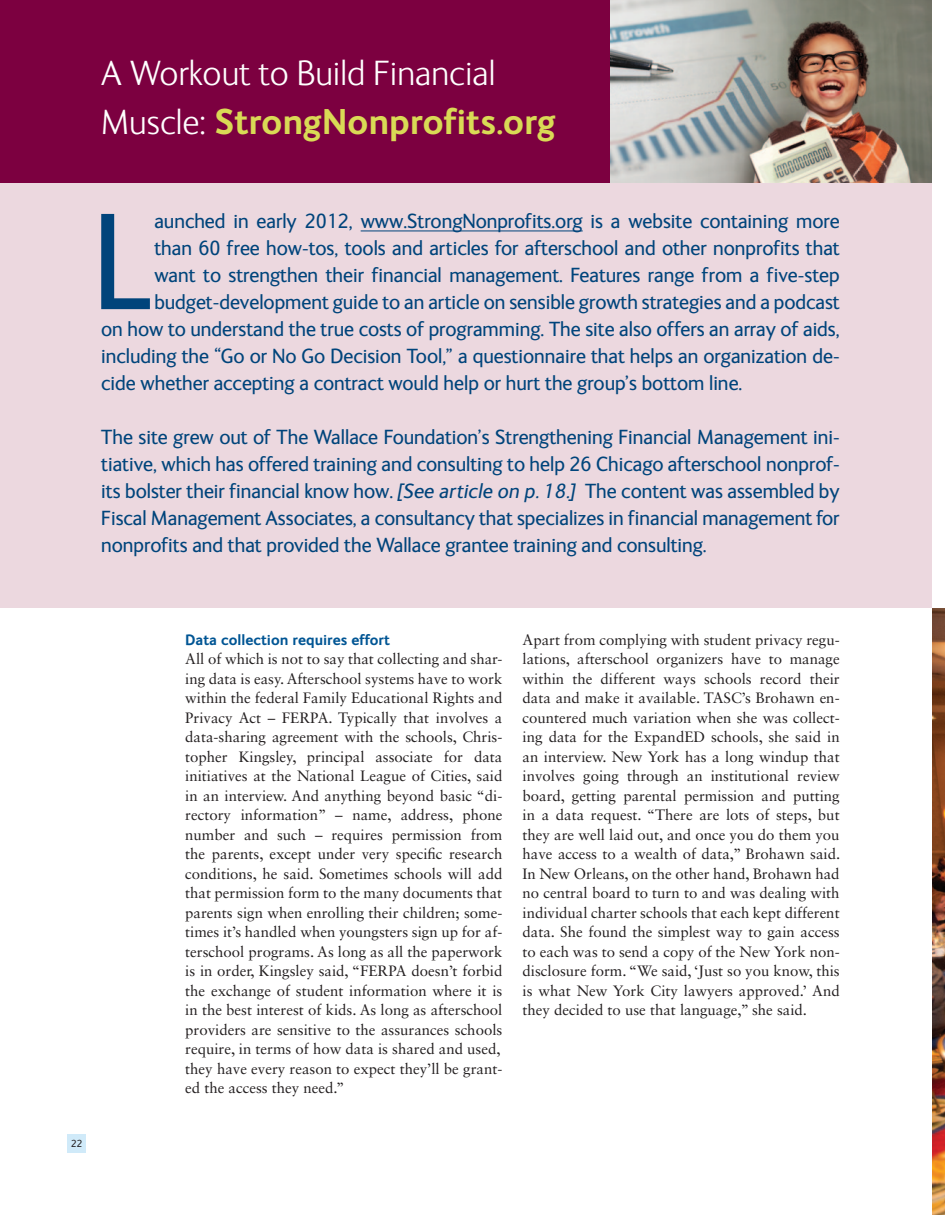
<style>
.page{position:relative;width:945px;height:1215px;background:#fff}
.page>*{position:absolute;margin:0;border:0;box-sizing:border-box;transform-origin:0 0}
.t1{font:140.7px "FS Ingrid";color:#00447b}
.t2{font:300 36px/48.8px "FS Ingrid";color:#fff}
.t3{font:21px/27px "FS Ingrid";color:#00447b;text-align:justify}
.Body_Text{font:15px/19.5px "Sabon LT Std";color:#231f20;text-align:justify}
.Sub_head{font:700 15px "FS Ingrid";color:#005594}
.t4{font:10.5px "FS Ingrid";color:#231f20}
.s1{font-weight:700;color:#d9da55}
.s2{font-style:italic}
</style>
<div class="page">
<div style="left:68px;top:1134px;width:18px;height:19px;background:#d0eaf9"></div>
<img style="left:932px;top:608px;width:13px;height:607px">
<div style="left:0;top:182px;width:932px;height:426px;background:#ecd8df"></div>
<div style="left:0;top:0;width:932px;height:182px;background:#7c0040"></div>
<img style="left:611px;top:0;width:320px;height:182px">
<hr style="left:361px;top:231px;width:222px;height:1px;background:#00447b">
<p class="t2" style="left:101px;top:49px;width:456px">A Workout to Build Financial<br>Muscle: <span class="s1">StrongNonprofits.org</span></p>
<p class="t1" style="left:93px;top:188px;width:59px">L</p>
<p class="t3" style="left:154px;top:208px;width:687px">aunched in early 2012, www.StrongNonprofits.org is a website containing more</p>
<p class="t3" style="left:154px;top:235px;width:687px">than 60 free how-tos, tools and articles for afterschool and other nonprofits that</p>
<p class="t3" style="left:154px;top:262px;width:687px">want to strengthen their financial management. Features range from a five-step</p>
<p class="t3" style="left:154px;top:289px;width:687px">budget-development guide to an article on sensible growth strategies and a podcast</p>
<p class="t3" style="left:101px;top:316px;width:740px">on how to understand the true costs of programming. The site also offers an array of aids,</p>
<p class="t3" style="left:101px;top:343px;width:740px">including the “Go or No Go Decision Tool,” a questionnaire that helps an organization de-</p>
<p class="t3" style="left:101px;top:370px;width:643px">cide whether accepting a contract would help or hurt the group’s bottom line.</p>
<p class="t3" style="left:101px;top:424px;width:740px">The site grew out of The Wallace Foundation’s Strengthening Financial Management ini&shy;tiative, which has offered training and consulting to help 26 Chicago afterschool nonprof&shy;its bolster their financial know how. <span class="s2">[See article on p. 18.]</span> The content was assembled by Fiscal Management Associates, a consultancy that specializes in financial management for nonprofits and that provided the Wallace grantee training and consulting.</p>
<p class="t4" style="left:71px;top:1138px;width:13px">2210</p>
<p class="Sub_head" style="left:185px;top:631px;width:206px">Data collection requires effort</p>
<p class="Body_Text" style="left:185px;top:649px;width:319px">All of which is not to say that collecting and shar&shy;ing data is easy. Afterschool systems have to work within the federal Family Educational Rights and Privacy Act – FERPA. Typically that involves a data-sharing agreement with the schools, Chris&shy;topher Kingsley, principal associate for data initiatives at the National League of Cities, said in an interview. And anything beyond basic “di&shy;rectory information” – name, address, phone number and such – requires permission from the parents, except under very specific research conditions, he said. Sometimes schools will add that permission form to the many documents that parents sign when enrolling their children; some&shy;times it’s handled when youngsters sign up for af&shy;terschool programs. As long as all the paperwork is in order, Kingsley said, “FERPA doesn’t forbid the exchange of student information where it is in the best interest of kids. As long as afterschool providers are sensitive to the assurances schools require, in terms of how data is shared and used,</p>
<p class="Body_Text" style="left:185px;top:1058px;width:319px">they have every reason to expect they’ll be grant&shy;ed the access they need.”</p>
<p class="Body_Text" style="left:523px;top:629px;width:319px">Apart from complying with student privacy regu&shy;lations, afterschool organizers have to manage within the different ways schools record their data and make it available. TASC’s Brohawn en&shy;countered much variation when she was collect&shy;ing data for the ExpandED schools, she said in an interview. New York has a long windup that involves going through an institutional review board, getting parental permission and putting in a data request. “There are lots of steps, but they are well laid out, and once you do them you have access to a wealth of data,” Brohawn said.<br>In New Orleans, on the other hand, Brohawn had no central board to turn to and was dealing with individual charter schools that each kept different data. She found the simplest way to gain access to each was to send a copy of the New York non&shy;disclosure form. “We said, ‘Just so you know, this is what New York City lawyers approved.’ And they decided to use that language,” she said.</p>
</div>
